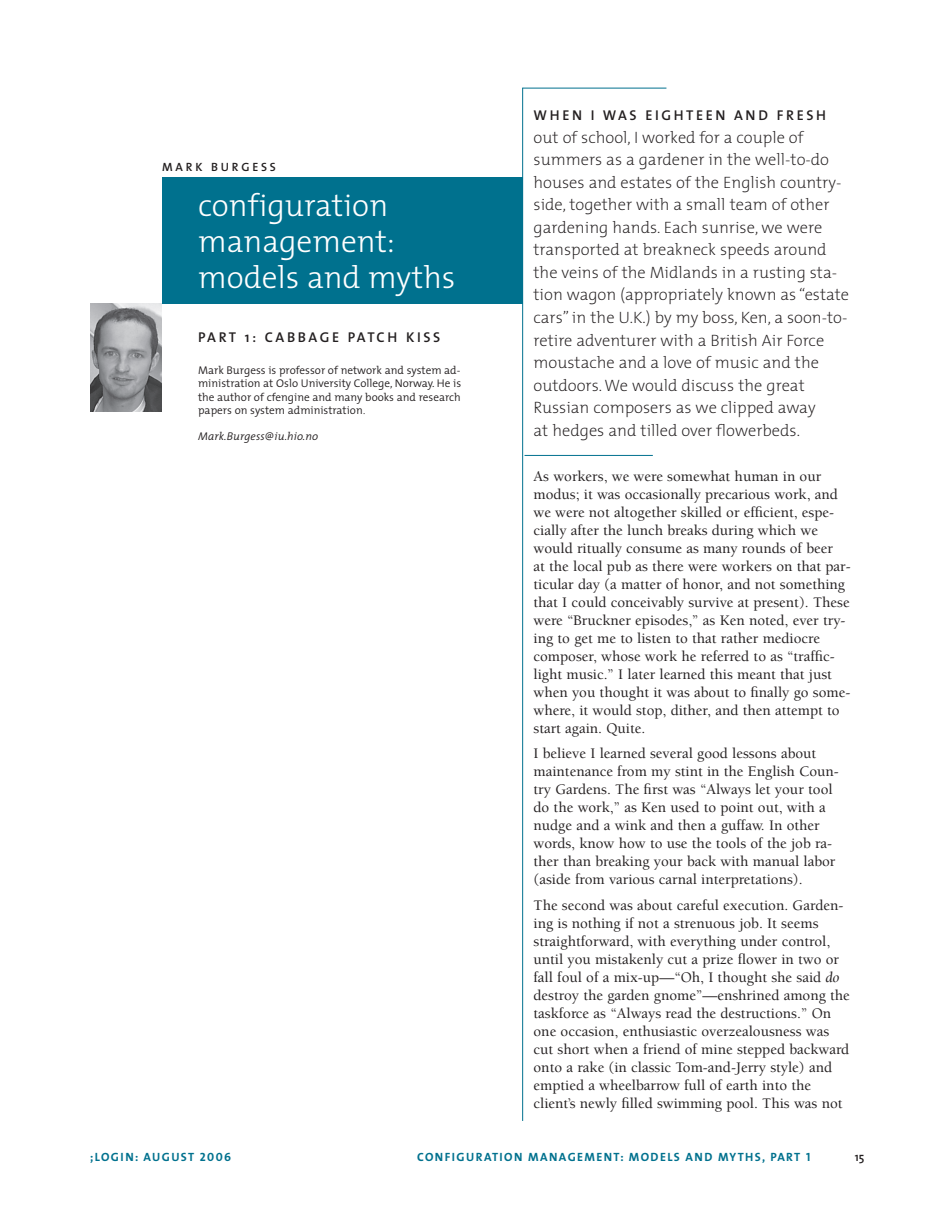
<style>
.page{position:relative;width:932px;height:1229px;background:#fff}
.page>*{position:absolute;margin:0;border:0;box-sizing:border-box;transform-origin:0 0}
.t1{font:300 31.5px/36px "The Mix";color:#fff}
.t2{font:200 16.5px/22.5px "The Mix";color:#231f20}
.t3{font:500 15px/18px "Berkeley";color:#231f20}
.t4{font:600 14.25px "The Mix";letter-spacing:.185em;color:#231f20}
.t5{font:12px "The Mix Bold Caps";letter-spacing:.115em;color:#00718e}
.t6{font:12px "The Mix Semi Bold Caps";letter-spacing:.235em;color:#231f20}
.t7{font:600 12px "The Mix";color:#231f20}
.t8{font:300 11.25px/13.5px "The Mix";color:#231f20;text-align:justify}
.t9{font:italic 300 11.25px "The Mix";letter-spacing:.01em;color:#231f20}
.s1{font-family:"Berkeley";font-weight:500}
.s2{font-weight:400;font-style:italic}
</style>
<div class="page">
<hr style="left:522px;top:88px;width:1px;height:1032px;background:#00718e">
<hr style="left:522px;top:88px;width:144px;height:1px;background:#00718e">
<div style="left:162px;top:177px;width:361px;height:126px;background:#00718e"></div>
<img style="left:90px;top:303px;width:72px;height:108px">
<hr style="left:524px;top:455px;width:128px;height:1px;background:#00718e">
<p class="t6" style="left:162px;top:163px;width:115px">MARK BURGESS</p>
<h1 class="t1" style="left:198px;top:191px;width:259px">configuration management: models and myths</h1>
<p class="t4" style="left:198px;top:332px;width:244px">PART 1: CABBAGE PATCH KISS</p>
<p class="t8" style="left:198px;top:364px;width:264px">Mark Burgess is professor of network and system ad&shy;ministration at Oslo University College, Norway. He is the author of cfengine and many books and research papers on system administration<span class="s1">.</span></p>
<p class="t9" style="left:198px;top:432px;width:122px">Mark.Burgess@iu.hio.no</p>
<p class="t4" style="left:533px;top:111px;width:294px">WHEN I WAS EIGHTEEN AND FRESH</p>
<p class="t2" style="left:533px;top:128px;width:317px">out of school, I worked for a couple of summers as a gardener in the well-to-do houses and estates of the English country&shy;side, together with a small team of other gardening hands. Each sunrise, we were transported at breakneck speeds around the veins of the Midlands in a rusting sta&shy;tion wagon (appropriately known as “estate cars” in the U.K.) by my boss, Ken, a soon-to&shy;retire adventurer with a British Air Force moustache and a love of music and the outdoors. We would discuss the great Russian composers as we clipped away<br>at hedges and tilled over flowerbeds.</p>
<p class="t3" style="left:533px;top:468px;width:319px">As workers, we were somewhat human in our modus; it was occasionally precarious work, and we were not altogether skilled or efficient, espe&shy;cially after the lunch breaks during which we would ritually consume as many rounds of beer<br>at the local pub as there were workers on that par&shy;ticular day (a matter of honor, and not something that I could conceivably survive at present). These were “Bruckner episodes,” as Ken noted, ever try&shy;ing to get me to listen to that rather mediocre composer, whose work he referred to as “traffic&shy;light music.” I later learned this meant that just when you thought it was about to finally go some&shy;where, it would stop, dither, and then attempt to start again. Quite.</p>
<p class="t3" style="left:533px;top:745px;width:307px">I believe I learned several good lessons about maintenance from my stint in the English Coun&shy;try Gardens. The first was “Always let your tool do the work,” as Ken used to point out, with a nudge and a wink and then a guffaw. In other words, know how to use the tools of the job ra&shy;ther than breaking your back with manual labor (aside from various carnal interpretations).</p>
<p class="t3" style="left:533px;top:897px;width:318px">The second was about careful execution. Garden&shy;ing is nothing if not a strenuous job. It seems straightforward, with everything under control, until you mistakenly cut a prize flower in two or fall foul of a mix-up—“Oh, I thought she said <span class="s2">do </span>destroy the garden gnome”—enshrined among the taskforce as “Always read the destructions.” On one occasion, enthusiastic overzealousness was cut short when a friend of mine stepped backward onto a rake (in classic Tom-and-Jerry style) and emptied a wheelbarrow full of earth into the client’s newly filled swimming pool. This was not</p>
<p class="t5" style="left:90px;top:1153px;width:142px">;LOGIN: AUGUST 2006</p>
<p class="t5" style="left:417px;top:1153px;width:394px">CONFIGURATION MANAGEMENT: MODELS AND MYTHS, PART 1</p>
<p class="t7" style="left:854px;top:1153px;width:11px">15</p>
</div>
